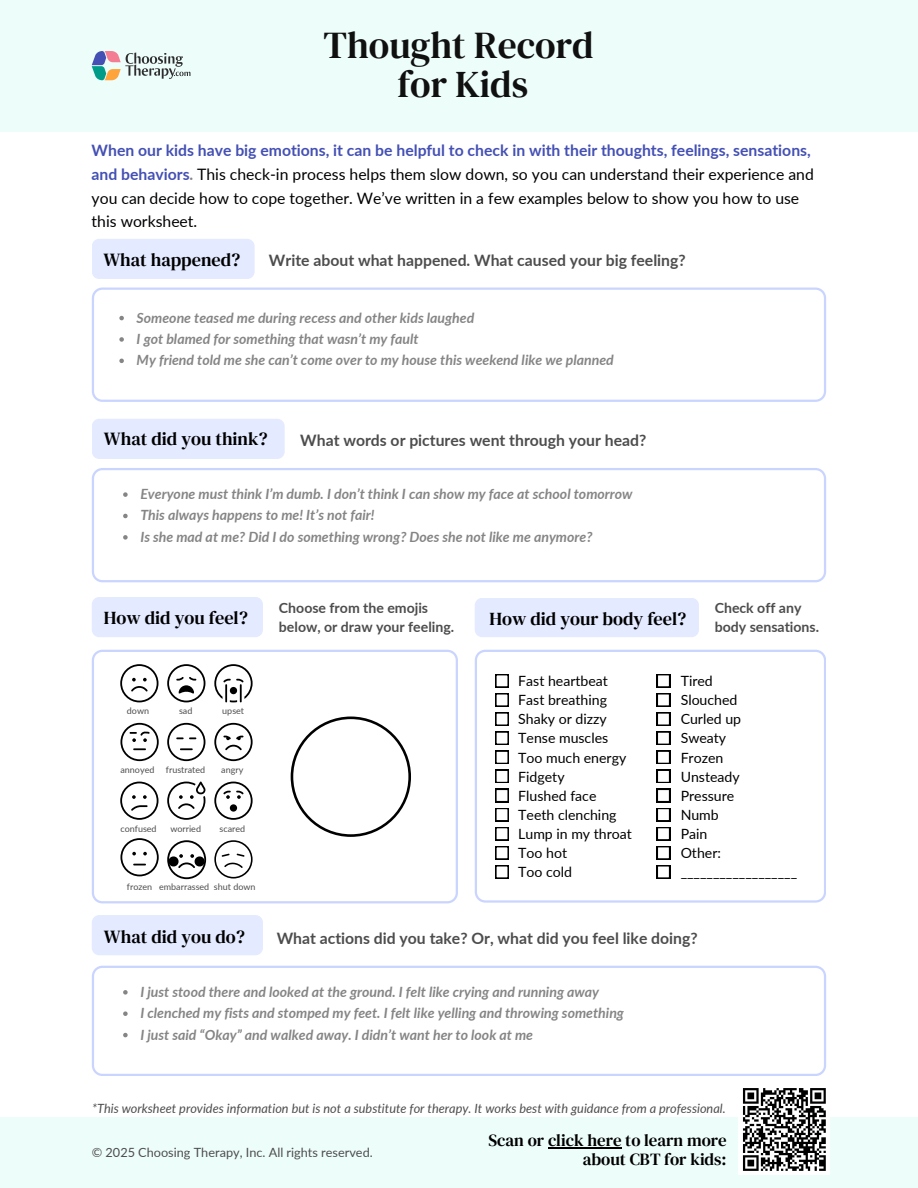
<style>
.page{position:relative;width:918px;height:1188px;background:#fff}
.page>*{position:absolute;margin:0;border:0;box-sizing:border-box;transform-origin:0 0}
.t1{font:37.8px/39.3px "DM Serif Text";color:#101010;text-align:center}
.t2{font:18.3px "DM Serif Text";color:#000}
.t3{font:16.95px/19.2px "DM Serif Text";color:#000;text-align:right}
.t4{font:15.75px/23.7px "Lato";color:#000}
.t5{font:700 15.75px "Lato";color:#4e4d4d}
.t6{font:italic 700 14.1px "Lato";color:#868585}
.t7{font:14.1px/19.2px "Lato";color:#000}
.t8{font:700 14.1px/19.2px "Lato";color:#4e4d4d}
.t9{font:italic 12.75px "Lato";color:#4e4d4d}
.t10{font:12.75px "Lato";color:#4e4d4d}
.t11{font:9px "Lato";color:#4e4d4d}
.s1{font-weight:700;color:#4450b4}
.s2{font-weight:700;color:#868585}
</style>
<div class="page">
<div style="left:92px;top:239px;width:163px;height:40px;background:#e4eaff;border-radius:7px"></div>
<svg style="left:92px;top:288px;width:734px;height:114px"></svg>
<div style="left:92px;top:597px;width:171px;height:40px;background:#e4eaff;border-radius:7px"></div>
<svg style="left:92px;top:650px;width:365px;height:253px"></svg>
<svg style="left:214px;top:664px;width:39px;height:38px"></svg>
<svg style="left:214px;top:840px;width:39px;height:39px"></svg>
<svg style="left:120px;top:782px;width:39px;height:38px"></svg>
<svg style="left:214px;top:723px;width:39px;height:38px"></svg>
<svg style="left:120px;top:723px;width:39px;height:38px"></svg>
<svg style="left:167px;top:664px;width:38px;height:38px"></svg>
<svg style="left:120px;top:664px;width:39px;height:38px"></svg>
<svg style="left:214px;top:782px;width:39px;height:38px"></svg>
<svg style="left:167px;top:782px;width:38px;height:38px"></svg>
<svg style="left:167px;top:723px;width:38px;height:38px"></svg>
<svg style="left:167px;top:840px;width:39px;height:39px"></svg>
<svg style="left:92px;top:966px;width:734px;height:110px"></svg>
<svg style="left:120px;top:838px;width:39px;height:38px"></svg>
<div style="left:475px;top:598px;width:224px;height:39px;background:#e4eaff;border-radius:7px"></div>
<div style="left:92px;top:915px;width:171px;height:40px;background:#e4eaff;border-radius:7px"></div>
<svg style="left:475px;top:650px;width:351px;height:253px"></svg>
<div style="left:92px;top:419px;width:193px;height:40px;background:#e4eaff;border-radius:7px"></div>
<svg style="left:92px;top:468px;width:734px;height:114px"></svg>
<svg style="left:291px;top:717px;width:120px;height:120px"></svg>
<div style="left:0;top:0;width:918px;height:131px;background:#edfdfa"></div>
<div style="left:0;top:1118px;width:918px;height:70px;background:#edfdfa"></div>
<svg style="left:119px;top:316px;width:5px;height:4px"></svg>
<svg style="left:119px;top:337px;width:5px;height:5px"></svg>
<svg style="left:119px;top:359px;width:5px;height:4px"></svg>
<svg style="left:123px;top:990px;width:5px;height:5px"></svg>
<svg style="left:123px;top:1011px;width:5px;height:5px"></svg>
<svg style="left:123px;top:1033px;width:5px;height:4px"></svg>
<svg style="left:123px;top:492px;width:5px;height:5px"></svg>
<svg style="left:123px;top:514px;width:5px;height:4px"></svg>
<svg style="left:123px;top:535px;width:5px;height:5px"></svg>
<svg style="left:495px;top:674px;width:14px;height:13px"></svg>
<svg style="left:495px;top:693px;width:14px;height:14px"></svg>
<svg style="left:495px;top:713px;width:14px;height:13px"></svg>
<svg style="left:495px;top:732px;width:14px;height:13px"></svg>
<svg style="left:495px;top:751px;width:14px;height:13px"></svg>
<svg style="left:495px;top:770px;width:14px;height:13px"></svg>
<svg style="left:495px;top:789px;width:14px;height:13px"></svg>
<svg style="left:495px;top:808px;width:14px;height:13px"></svg>
<svg style="left:495px;top:827px;width:14px;height:13px"></svg>
<svg style="left:495px;top:846px;width:14px;height:13px"></svg>
<svg style="left:495px;top:865px;width:14px;height:13px"></svg>
<svg style="left:657px;top:674px;width:13px;height:13px"></svg>
<svg style="left:657px;top:693px;width:13px;height:14px"></svg>
<svg style="left:657px;top:713px;width:13px;height:13px"></svg>
<svg style="left:657px;top:732px;width:13px;height:13px"></svg>
<svg style="left:657px;top:751px;width:13px;height:13px"></svg>
<svg style="left:657px;top:770px;width:13px;height:13px"></svg>
<svg style="left:657px;top:789px;width:13px;height:13px"></svg>
<svg style="left:657px;top:808px;width:13px;height:13px"></svg>
<svg style="left:657px;top:827px;width:13px;height:13px"></svg>
<svg style="left:657px;top:846px;width:13px;height:13px"></svg>
<svg style="left:657px;top:865px;width:13px;height:13px"></svg>
<div style="left:738px;top:1084px;width:92px;height:91px;background:#fff"></div>
<svg style="left:743px;top:1088px;width:83px;height:83px"></svg>
<hr style="left:548px;top:1147px;width:74px;height:1px;background:#000">
<svg style="left:92px;top:51px;width:98px;height:29px"></svg>
<p class="t1" style="left:324px;top:25px;width:272px">Thought Record for Kids</p>
<h1 class="t4" style="left:92px;top:138px;width:724px"><span class="s1">When our kids have big emotions, it can be helpful to check in with their thoughts, feelings, sensations, and behaviors</span><span class="s2">.</span> This check-in process helps them slow down, so you can understand their experience and you can decide how to cope together. We’ve written in a few examples below to show you how to use this worksheet.</h1>
<h4 class="t2" style="left:103px;top:247px;width:138px">What happened?</h4>
<h2 class="t5" style="left:269px;top:250px;width:418px">Write about what happened. What caused your big feeling?</h2>
<p class="t6" style="left:137px;top:309px;width:339px">Someone teased me during recess and other kids laughed</p>
<h2 class="t6" style="left:137px;top:330px;width:284px">I got blamed for something that wasn’t my fault</h2>
<h3 class="t6" style="left:137px;top:351px;width:479px">My friend told me she can’t come over to my house this weekend like we planned</h3>
<p class="t2" style="left:104px;top:426px;width:165px">What did you think?</p>
<p class="t5" style="left:300px;top:430px;width:348px">What words or pictures went through your head?</p>
<p class="t6" style="left:140px;top:485px;width:494px">Everyone must think I’m dumb. I don’t think I can show my face at school tomorrow</p>
<p class="t6" style="left:140px;top:507px;width:236px">This always happens to me! It’s not fair!</p>
<p class="t6" style="left:140px;top:528px;width:454px">Is she mad at me? Did I do something wrong? Does she not like me anymore?</p>
<h3 class="t2" style="left:104px;top:605px;width:145px">How did you feel?</h3>
<p class="t8" style="left:279px;top:598px;width:177px">Choose from the emojis below, or draw your feeling.</p>
<p class="t11" style="left:127px;top:706px;width:24px">down</p>
<p class="t11" style="left:179px;top:706px;width:15px">sad</p>
<p class="t11" style="left:222px;top:706px;width:23px">upset</p>
<p class="t11" style="left:120px;top:764px;width:35px">annoyed</p>
<p class="t11" style="left:166px;top:764px;width:41px">frustrated</p>
<p class="t11" style="left:221px;top:764px;width:24px">angry</p>
<p class="t11" style="left:120px;top:823px;width:38px">confused</p>
<p class="t11" style="left:170px;top:823px;width:32px">worried</p>
<p class="t11" style="left:219px;top:823px;width:27px">scared</p>
<h2 class="t11" style="left:127px;top:881px;width:130px">frozen embarrassed shut down</h2>
<h5 class="t2" style="left:490px;top:606px;width:198px">How did your body feel?</h5>
<h5 class="t8" style="left:715px;top:598px;width:106px">Check off any body sensations.</h5>
<h2 class="t7" style="left:518px;top:671px;width:115px">Fast heartbeat<br>Fast breathing<br>Shaky or dizzy<br>Tense muscles<br>Too much energy<br>Fidgety<br>Flushed face<br>Teeth clenching<br>Lump in my throat<br>Too hot<br>Too cold</h2>
<p class="t7" style="left:681px;top:671px;width:118px">Tired<br>Slouched<br>Curled up<br>Sweaty<br>Frozen<br>Unsteady<br>Pressure<br>Numb<br>Pain<br>Other: __________________</p>
<p class="t2" style="left:104px;top:924px;width:143px">What did you do?</p>
<p class="t5" style="left:277px;top:928px;width:423px">What actions did you take? Or, what did you feel like doing?</p>
<p class="t6" style="left:140px;top:983px;width:460px">I just stood there and looked at the ground. I felt like crying and running away</p>
<p class="t6" style="left:140px;top:1004px;width:485px">I clenched my fists and stomped my feet. I felt like yelling and throwing something</p>
<p class="t6" style="left:140px;top:1026px;width:394px">I just said “Okay” and walked away. I didn’t want her to look at me</p>
<p class="t9" style="left:92px;top:1101px;width:635px">*This worksheet provides information but is not a substitute for therapy. It works best with guidance from a professional.</p>
<p class="t3" style="left:489px;top:1130px;width:240px">Scan or click here to learn more about CBT for kids:</p>
<p class="t10" style="left:92px;top:1145px;width:283px">© 2025 Choosing Therapy, Inc. All rights reserved.</p>
</div>
